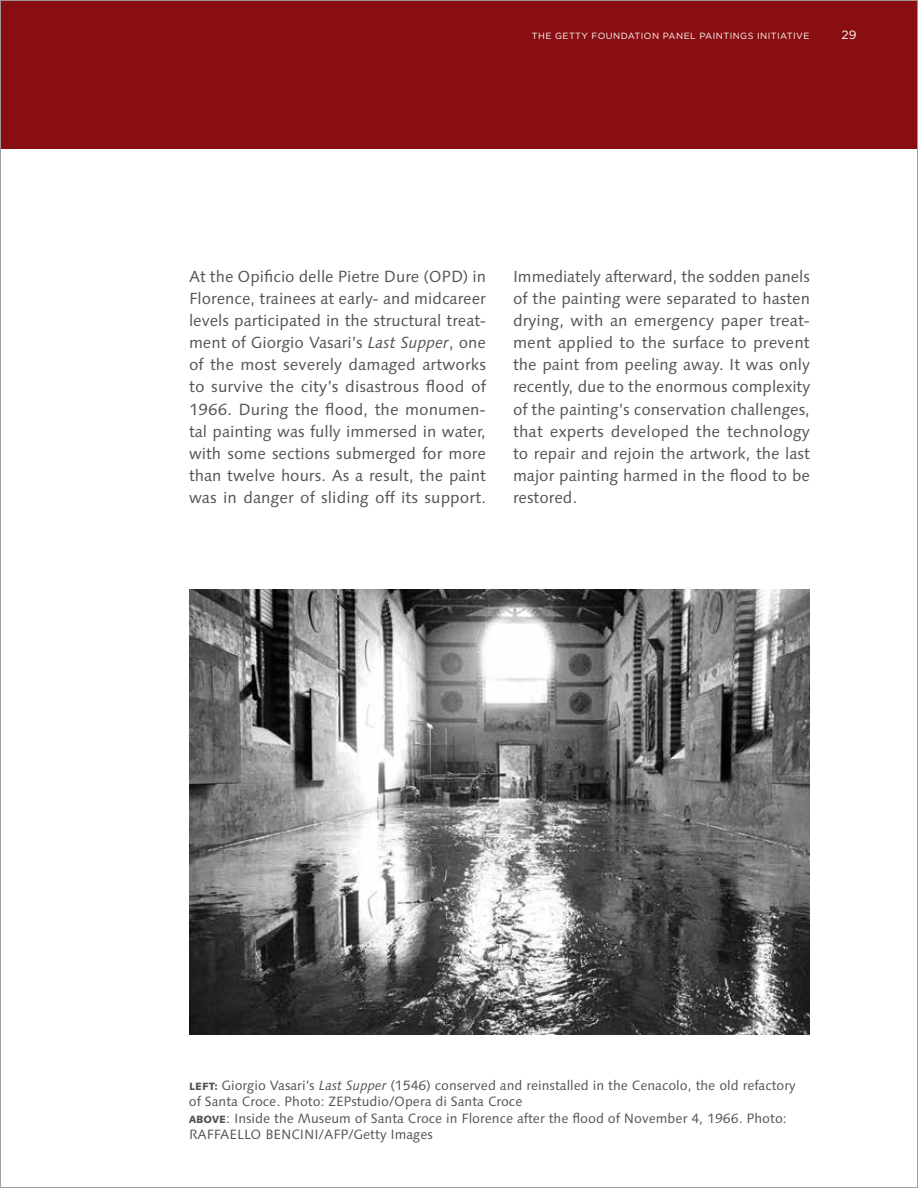
<style>
.page{position:relative;width:918px;height:1188px;background:#fff}
.page>*{position:absolute;margin:0;border:0;box-sizing:border-box;transform-origin:0 0}
.t1{font:16.2px/22px "Linotype Syntax";color:#555354;text-align:justify}
.t2{font:13.5px/16.5px "Linotype Syntax";color:#555354}
.t3{font:12px "Gotham";color:#fff}
.t4{font:9px "Gotham";letter-spacing:.05em;color:#fff}
.s1{font-style:italic}
.s2{font-weight:800;font-size:10.5px}
</style>
<div class="page">
<div style="left:0;top:0;width:918px;height:148px;background:#890e11"></div>
<img style="left:189px;top:590px;width:621px;height:444px">
<p class="t4" style="left:532px;top:30px;width:279px">THE GETTY FOUNDATION PANEL PAINTINGS INITIATIVE</p>
<p class="t3" style="left:841px;top:27px;width:16px">29</p>
<p class="t1" style="left:189px;top:265px;width:299px">At the Opificio delle Pietre Dure (OPD) in Florence, trainees at early- and midcareer levels participated in the structural treat&shy;ment of Giorgio Vasari’s <span class="s1">Last Supper</span>, one of the most severely damaged artworks to survive the city’s disastrous flood of 1966. During the flood, the monumen&shy;tal painting was fully immersed in water, with some sections submerged for more than twelve hours. As a result, the paint was in danger of sliding off its support.</p>
<p class="t1" style="left:513px;top:265px;width:299px">Immediately afterward, the sodden panels of the painting were separated to hasten drying, with an emergency paper treat&shy;ment applied to the surface to prevent the paint from peeling away. It was only recently, due to the enormous complexity of the painting’s conservation challenges, that experts developed the technology to repair and rejoin the artwork, the last major painting harmed in the flood to be restored.</p>
<p class="t2" style="left:189px;top:1077px;width:608px"><span class="s2">LEFT:</span> Giorgio Vasari’s <span class="s1">Last Supper</span> (1546) conserved and reinstalled in the Cenacolo, the old refactory of Santa Croce. Photo: ZEPstudio/Opera di Santa Croce<br><span class="s2">ABOVE</span>: Inside the Museum of Santa Croce in Florence after the flood of November 4, 1966. Photo:<br>RAFFAELLO BENCINI/AFP/Getty Images</p>
</div>
